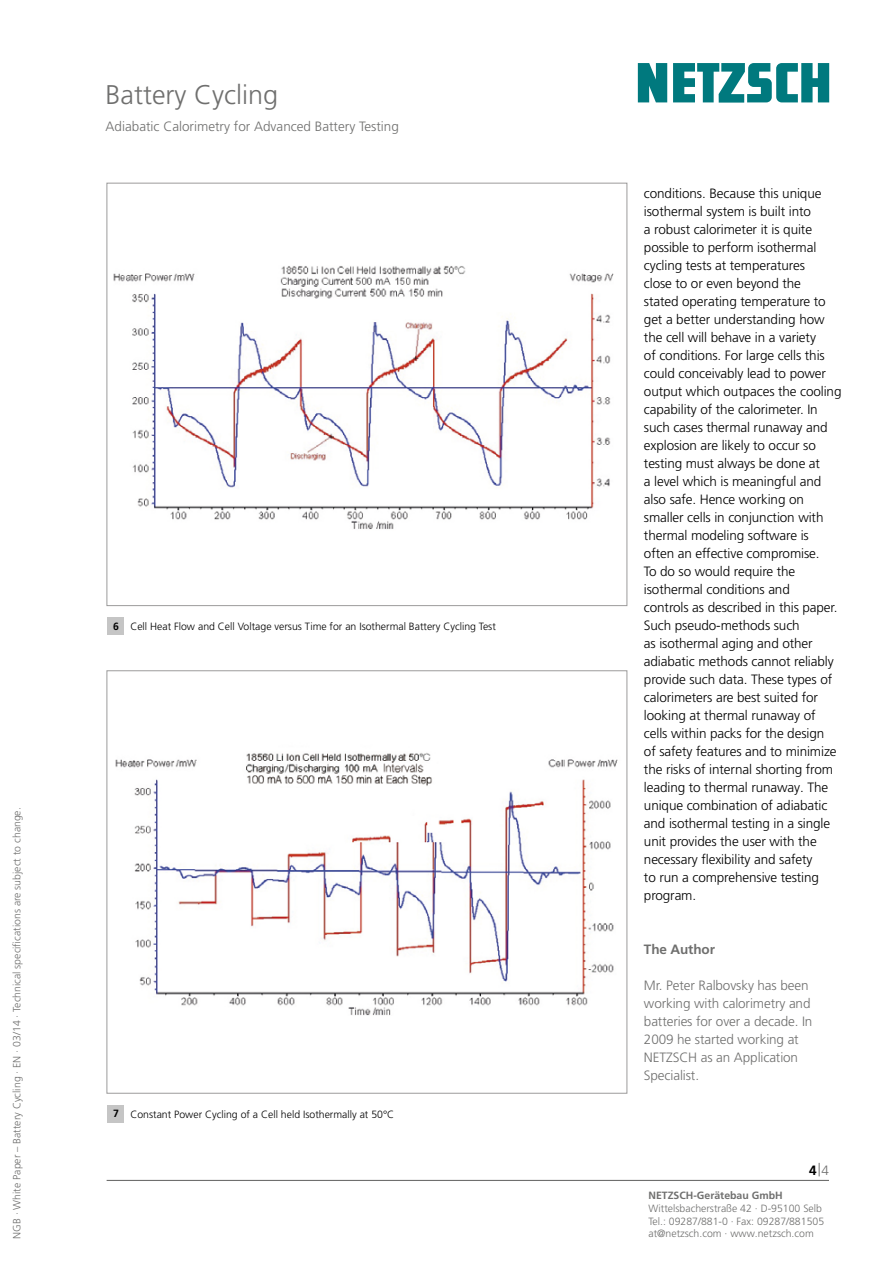
<style>
.page{position:relative;width:893px;height:1263px;background:#fff}
.page>*{position:absolute;margin:0;border:0;box-sizing:border-box;transform-origin:0 0}
.Fließtext{font:300 27px "Frutiger LT Pro";color:#6f6f6e}
.E_Fließtext{font:300 13.5px/18px "Frutiger LT Pro";letter-spacing:-.01em;color:#000}
.D_Fließtext{font:300 13.5px/18px "Frutiger LT Pro";letter-spacing:-.01em;color:#6f6f6e}
.Fließtext-2{font:300 13.5px "Frutiger LT Pro";color:#6f6f6e}
.E_Subhead_2{font:700 13.5px "Frutiger LT Pro";letter-spacing:-.01em;color:#6f6f6e}
.E_Bildunterschrift{font:300 10.5px "Frutiger LT Pro";color:#6f6f6e}
.D_Fließtext-2{font:300 10.5px "Frutiger LT Pro";color:#000}
.E_Bildunterschrift-2{font:700 10.5px "Frutiger LT Pro";color:#6f6f6e}
.E_Fließtext-2{font:700 10.5px "Frutiger LT Pro";color:#000}
.s1{font-weight:700;color:#000}
</style>
<div class="page">
<hr style="left:107px;top:1180px;width:722px;height:1px;background:#6f6f6e">
<svg style="left:638px;top:63px;width:191px;height:40px"></svg>
<div style="left:108px;top:617px;width:16px;height:17px;background:#c5c5c5"></div>
<img style="left:113px;top:266px;width:501px;height:263px">
<div style="left:108px;top:1105px;width:16px;height:17px;background:#c5c5c5"></div>
<img style="left:115px;top:753px;width:503px;height:263px">
<p class="Fließtext" style="left:106px;top:79px;width:174px">Battery Cycling</p>
<p class="Fließtext-2" style="left:106px;top:118px;width:295px">Adiabatic Calorimetry for Advanced Battery Testing</p>
<p class="E_Bildunterschrift" style="left:11px;top:1239px;width:433px;rotate:-90deg">NGB · White Paper – Battery Cycling · EN · 03/14 · Technical specifications are subject to change.</p>
<p class="E_Fließtext-2" style="left:113px;top:620px;width:7px">6</p>
<p class="D_Fließtext-2" style="left:130px;top:620px;width:367px">Cell Heat Flow and Cell Voltage versus Time for an Isothermal Battery Cycling Test</p>
<p class="E_Fließtext-2" style="left:113px;top:1107px;width:7px">7</p>
<p class="D_Fließtext-2" style="left:130px;top:1108px;width:265px">Constant Power Cycling of a Cell held Isothermally at 50°C</p>
<p class="E_Fließtext" style="left:644px;top:184px;width:199px">conditions. Because this unique isothermal system is built into<br>a robust calorimeter it is quite possible to perform isothermal cycling tests at temperatures<br>close to or even beyond the<br>stated operating temperature to get a better understanding how the cell will behave in a variety<br>of conditions. For large cells this could conceivably lead to power output which outpaces the cooling capability of the calorimeter. In such cases thermal runaway and explosion are likely to occur so testing must always be done at<br>a level which is meaningful and also safe. Hence working on smaller cells in conjunction with thermal modeling software is often an effective compromise.<br>To do so would require the isothermal conditions and<br>controls as described in this paper.<br>Such pseudo-methods such<br>as isothermal aging and other adiabatic methods cannot reliably provide such data. These types of calorimeters are best suited for looking at thermal runaway of cells within packs for the design<br>of safety features and to minimize the risks of internal shorting from leading to thermal runaway. The unique combination of adiabatic and isothermal testing in a single unit provides the user with the necessary flexibility and safety<br>to run a comprehensive testing program.</p>
<p class="E_Subhead_2" style="left:644px;top:941px;width:73px">The Author</p>
<p class="D_Fließtext" style="left:644px;top:976px;width:170px">Mr. Peter Ralbovsky has been working with calorimetry and batteries for over a decade. In<br>2009 he started working at<br>NETZSCH as an Application<br>Specialist.</p>
<p class="D_Fließtext" style="left:809px;top:1160px;width:21px"><span class="s1">4</span>|4</p>
<p class="E_Bildunterschrift-2" style="left:648px;top:1189px;width:136px">NETZSCH-Gerätebau GmbH</p>
<p class="E_Bildunterschrift" style="left:648px;top:1202px;width:175px">Wittelsbacherstraße 42 ∙ D-95100 Selb</p>
<p class="E_Bildunterschrift" style="left:648px;top:1215px;width:177px">Tel.: 09287/881-0 ∙ Fax: 09287/881505</p>
<p class="E_Bildunterschrift" style="left:648px;top:1228px;width:167px">at@netzsch.com ∙ www.netzsch.com</p>
</div>
